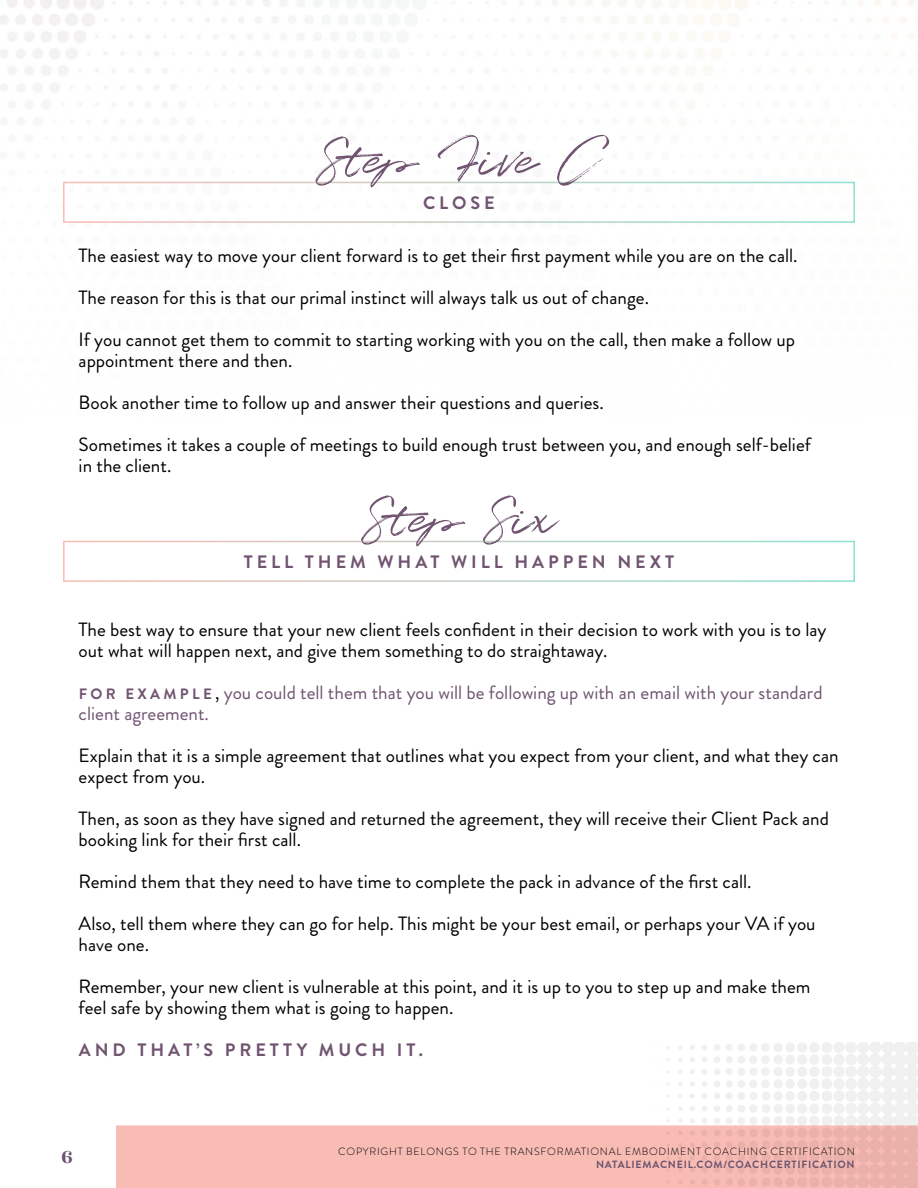
<style>
.page{position:relative;width:918px;height:1188px;background:#fff}
.page>*{position:absolute;margin:0;border:0;box-sizing:border-box;transform-origin:0 0}
.t1{font:54px "Quentin";color:#705470}
.t2{font:20.85px "Rozha One";color:#6a536e}
.t3{font:19.2px/42px "Brandon Grotesque";color:#000}
.t4{font:19.2px/21px "Brandon Grotesque";color:#705470}
.t5{font:700 18px "Brandon Grotesque";letter-spacing:.22em;color:#705470}
.t6{font:300 10.5px "Brandon Grotesque";letter-spacing:.07em;color:#000}
.t7{font:700 10.5px "Brandon Grotesque";letter-spacing:.07em;color:#6a536e}
.s1{font-weight:700;font-size:15px}
.s2{color:#000}
</style>
<div class="page">
<div style="left:63px;top:541px;width:792px;height:41px;border:2px solid #fff"></div>
<div style="left:63px;top:182px;width:792px;height:41px;border:2px solid #fff"></div>
<h1 class="t1" style="left:315px;top:123px;width:289px">Step Five C</h1>
<p class="t5" style="left:423px;top:190px;width:73px">CLOSE</p>
<p class="t3" style="left:79px;top:235px;width:720px">The easiest way to move your client forward is to get their first payment while you are on the call.<br>The reason for this is that our primal instinct will always talk us out of change.<br>If you cannot get them to commit to starting working with you on the call, then make a follow up</p>
<p class="t3" style="left:79px;top:340px;width:734px">appointment there and then.<br>Book another time to follow up and answer their questions and queries.<br>Sometimes it takes a couple of meetings to build enough trust between you, and enough self-belief</p>
<p class="t3" style="left:79px;top:445px;width:94px">in the client.</p>
<h1 class="t1" style="left:361px;top:482px;width:197px">Step Six</h1>
<p class="t5" style="left:244px;top:549px;width:432px">TELL THEM WHAT WILL HAPPEN NEXT</p>
<p class="t3" style="left:79px;top:620px;width:749px;line-height:21px">The best way to ensure that your new client feels confident in their decision to work with you is to lay out what will happen next, and give them something to do straightaway.</p>
<p class="t4" style="left:79px;top:683px;width:745px"><span class="s1">F O R E X A M P L E</span> <span class="s2">,</span> you could tell them that you will be following up with an email with your standard client agreement.</p>
<p class="t3" style="left:79px;top:746px;width:761px;line-height:21px">Explain that it is a simple agreement that outlines what you expect from your client, and what they can expect from you.</p>
<p class="t3" style="left:79px;top:809px;width:752px;line-height:21px">Then, as soon as they have signed and returned the agreement, they will receive their Client Pack and booking link for their first call.</p>
<p class="t3" style="left:79px;top:861px;width:738px">Remind them that they need to have time to complete the pack in advance of the first call.<br>Also, tell them where they can go for help. This might be your best email, or perhaps your VA if you</p>
<p class="t3" style="left:79px;top:924px;width:733px">have one.<br>Remember, your new client is vulnerable at this point, and it is up to you to step up and make them</p>
<p class="t3" style="left:79px;top:987px;width:376px">feel safe by showing them what is going to happen.</p>
<p class="t5" style="left:79px;top:1038px;width:346px">AND THAT’S PRETTY MUCH IT.</p>
<p class="t2" style="left:61px;top:1144px;width:13px">6</p>
<p class="t6" style="left:338px;top:1145px;width:518px">COPYRIGHT BELONGS TO THE TRANSFORMATIONAL EMBODIMENT COACHING CERTIFICATION</p>
<p class="t7" style="left:596px;top:1157px;width:260px">NATALIEMACNEIL.COM/COACHCERTIFICATION</p>
</div>
